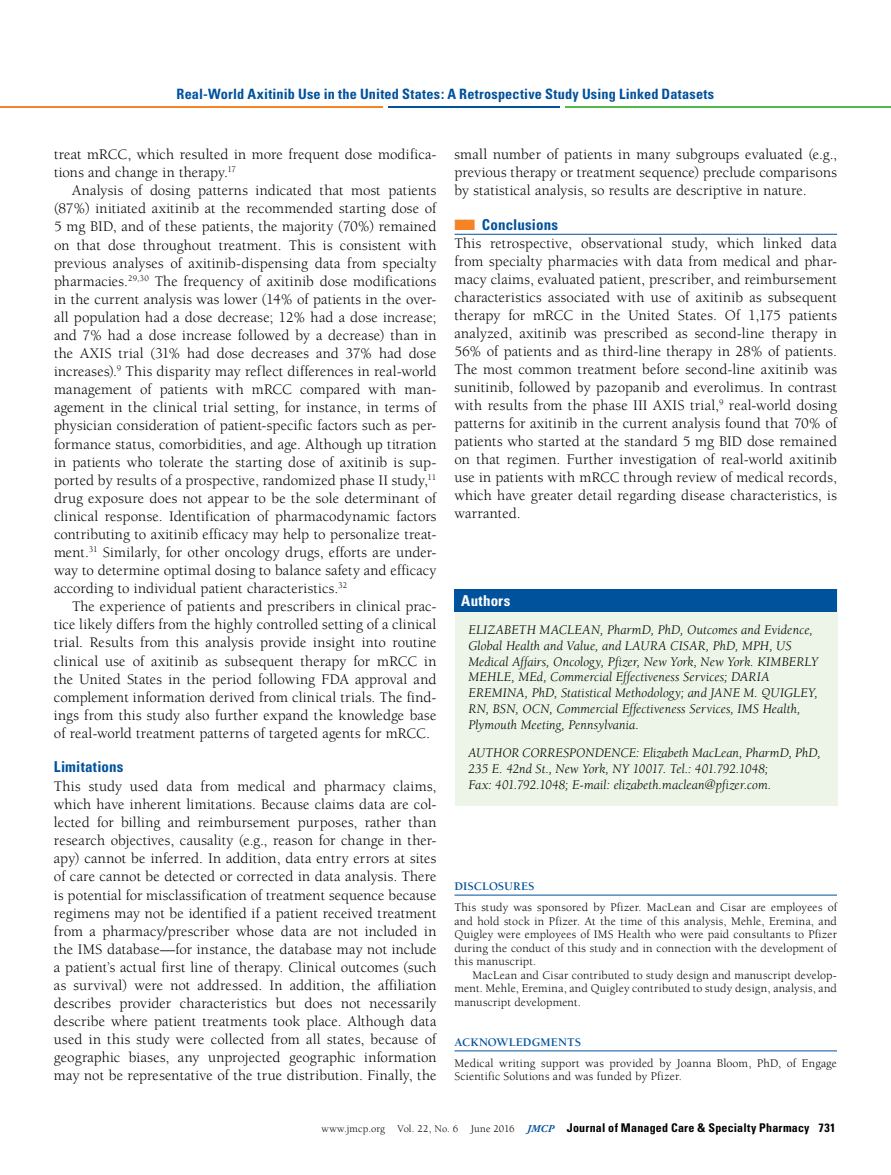
<style>
.page{position:relative;width:891px;height:1175px;background:#fff}
.page>*{position:absolute;margin:0;border:0;box-sizing:border-box;transform-origin:0 0}
.t1{font:15px/18px "Berkeley Pro";letter-spacing:.005em;color:#000;text-align:justify}
.t2{font:700 condensed 15px "Univers";letter-spacing:.01em;color:#00529c}
.t3{font:700 condensed 15px "Univers";letter-spacing:.02em;color:#fff}
.t4{font:700 condensed 14.25px "Univers";letter-spacing:.015em;color:#00529c}
.t5{font:italic 13.5px/15.8px "Berkeley Pro";letter-spacing:.01em;color:#000}
.t6{font:12px/13.5px "Berkeley Pro";letter-spacing:.01em;color:#000;text-align:justify}
.t7{font:700 condensed 12px "Univers";letter-spacing:.015em;color:#000}
.t8{font:700 12px "Berkeley Pro";letter-spacing:.005em;color:#00529c}
.s1{color:#f58427}
.s2{font-family:"Berkeley Pro";font-weight:400;font-stretch:normal;font-size:10.5px}
.s3{font-family:"Adobe Garamond Pro";font-style:italic;font-stretch:normal;font-size:10.5px;color:#00529c}
</style>
<div class="page">
<hr style="left:0;top:107px;width:383px;height:1px;background:#f58427">
<hr style="left:388px;top:107px;width:172px;height:1px;background:#00529c">
<hr style="left:565px;top:107px;width:326px;height:1px;background:#54b948">
<hr style="left:455px;top:234px;width:382px;height:1px;background:#00529c">
<div style="left:455px;top:589px;width:382px;height:216px;background:#ecf5e8"></div>
<div style="left:455px;top:589px;width:382px;height:22px;background:#00529c"></div>
<hr style="left:455px;top:894px;width:382px;height:1px;background:#00529c">
<hr style="left:455px;top:1050px;width:382px;height:1px;background:#00529c">
<p class="t4" style="left:177px;top:85px;width:539px">Real-World Axitinib Use in the United States: A Retrospective Study Using Linked Datasets</p>
<p class="t1" style="left:54px;top:145px;width:384px">treat mRCC, which resulted in more frequent dose modifica&shy;tions and change in therapy.<sup>17</sup></p>
<p class="t1" style="left:54px;top:182px;width:384px;text-indent:18px">Analysis of dosing patterns indicated that most patients (87%) initiated axitinib at the recommended starting dose of 5 mg BID, and of these patients, the majority (70%) remained on that dose throughout treatment. This is consistent with previous analyses of axitinib-dispensing data from specialty pharmacies.<sup>29,30</sup> The frequency of axitinib dose modifications in the current analysis was lower (14% of patients in the over&shy;all population had a dose decrease; 12% had a dose increase; and 7% had a dose increase followed by a decrease) than in the AXIS trial (31% had dose decreases and 37% had dose increases).<sup>9</sup> This disparity may reflect differences in real-world management of patients with mRCC compared with man&shy;agement in the clinical trial setting, for instance, in terms of physician consideration of patient-specific factors such as per&shy;formance status, comorbidities, and age. Although up titration in patients who tolerate the starting dose of axitinib is sup&shy;ported by results of a prospective, randomized phase II study,<sup>11 </sup>drug exposure does not appear to be the sole determinant of clinical response. Identification of pharmacodynamic factors contributing to axitinib efficacy may help to personalize treat&shy;ment.<sup>31</sup> Similarly, for other oncology drugs, efforts are under&shy;way to determine optimal dosing to balance safety and efficacy according to individual patient characteristics.<sup>32</sup></p>
<p class="t1" style="left:54px;top:597px;width:384px;text-indent:18px">The experience of patients and prescribers in clinical prac&shy;tice likely differs from the highly controlled setting of a clinical trial. Results from this analysis provide insight into routine clinical use of axitinib as subsequent therapy for mRCC in the United States in the period following FDA approval and complement information derived from clinical trials. The find&shy;ings from this study also further expand the knowledge base of real-world treatment patterns of targeted agents for mRCC.</p>
<p class="t2" style="left:54px;top:757px;width:71px">Limitations</p>
<p class="t1" style="left:54px;top:777px;width:384px">This study used data from medical and pharmacy claims, which have inherent limitations. Because claims data are col&shy;lected for billing and reimbursement purposes, rather than research objectives, causality (e.g., reason for change in ther&shy;apy) cannot be inferred. In addition, data entry errors at sites of care cannot be detected or corrected in data analysis. There is potential for misclassification of treatment sequence because regimens may not be identified if a patient received treatment from a pharmacy/prescriber whose data are not included in the IMS database—for instance, the database may not include a patient’s actual first line of therapy. Clinical outcomes (such as survival) were not addressed. In addition, the affiliation describes provider characteristics but does not necessarily describe where patient treatments took place. Although data used in this study were collected from all states, because of geographic biases, any unprojected geographic information may not be representative of the true distribution. Finally, the</p>
<p class="t1" style="left:455px;top:145px;width:384px">small number of patients in many subgroups evaluated (e.g., previous therapy or treatment sequence) preclude comparisons by statistical analysis, so results are descriptive in nature.</p>
<p class="t2" style="left:455px;top:215px;width:105px"><span class="s1">■■</span> Conclusions</p>
<p class="t1" style="left:455px;top:235px;width:384px">This retrospective, observational study, which linked data from specialty pharmacies with data from medical and phar&shy;macy claims, evaluated patient, prescriber, and reimbursement characteristics associated with use of axitinib as subsequent therapy for mRCC in the United States. Of 1,175 patients analyzed, axitinib was prescribed as second-line therapy in 56% of patients and as third-line therapy in 28% of patients.<br>The most common treatment before second-line axitinib was sunitinib, followed by pazopanib and everolimus. In contrast with results from the phase III AXIS trial,<sup>9</sup> real-world dosing patterns for axitinib in the current analysis found that 70% of patients who started at the standard 5 mg BID dose remained on that regimen. Further investigation of real-world axitinib use in patients with mRCC through review of medical records, which have greater detail regarding disease characteristics, is warranted.</p>
<p class="t3" style="left:461px;top:591px;width:51px">Authors</p>
<p class="t5" style="left:468px;top:622px;width:351px">ELIZABETH MACLEAN, PharmD, PhD, Outcomes and Evidence, Global Health and Value, and LAURA CISAR, PhD, MPH, US Medical Affairs, Oncology, Pfizer, New York, New York. KIMBERLY MEHLE, MEd, Commercial Effectiveness Services; DARIA EREMINA, PhD, Statistical Methodology; and JANE M. QUIGLEY, RN, BSN, OCN, Commercial Effectiveness Services, IMS Health, Plymouth Meeting, Pennsylvania.</p>
<p class="t5" style="left:468px;top:745px;width:354px">AUTHOR CORRESPONDENCE: Elizabeth MacLean, PharmD, PhD,<br>235 E. 42nd St., New York, NY 10017. Tel.: 401.792.1048;<br>Fax: 401.792.1048; E-mail: elizabeth.maclean@pfizer.com.</p>
<p class="t8" style="left:455px;top:879px;width:82px">DISCLOSURES</p>
<p class="t6" style="left:455px;top:900px;width:384px">This study was sponsored by Pfizer. MacLean and Cisar are employees of and hold stock in Pfizer. At the time of this analysis, Mehle, Eremina, and Quigley were employees of IMS Health who were paid consultants to Pfizer during the conduct of this study and in connection with the development of this manuscript.</p>
<p class="t6" style="left:455px;top:968px;width:384px;text-indent:18px">MacLean and Cisar contributed to study design and manuscript develop&shy;ment. Mehle, Eremina, and Quigley contributed to study design, analysis, and manuscript development.</p>
<p class="t8" style="left:455px;top:1035px;width:128px">ACKNOWLEDGMENTS</p>
<p class="t6" style="left:455px;top:1056px;width:384px">Medical writing support was provided by Joanna Bloom, PhD, of Engage<br>Scientific Solutions and was funded by Pfizer.</p>
<p class="t7" style="left:321px;top:1120px;width:516px"><span class="s2">www.jmcp.org Vol. 22, No. 6 June 2016</span> <span class="s3">JMCP</span> Journal of Managed Care &amp; Specialty Pharmacy 731</p>
</div>
